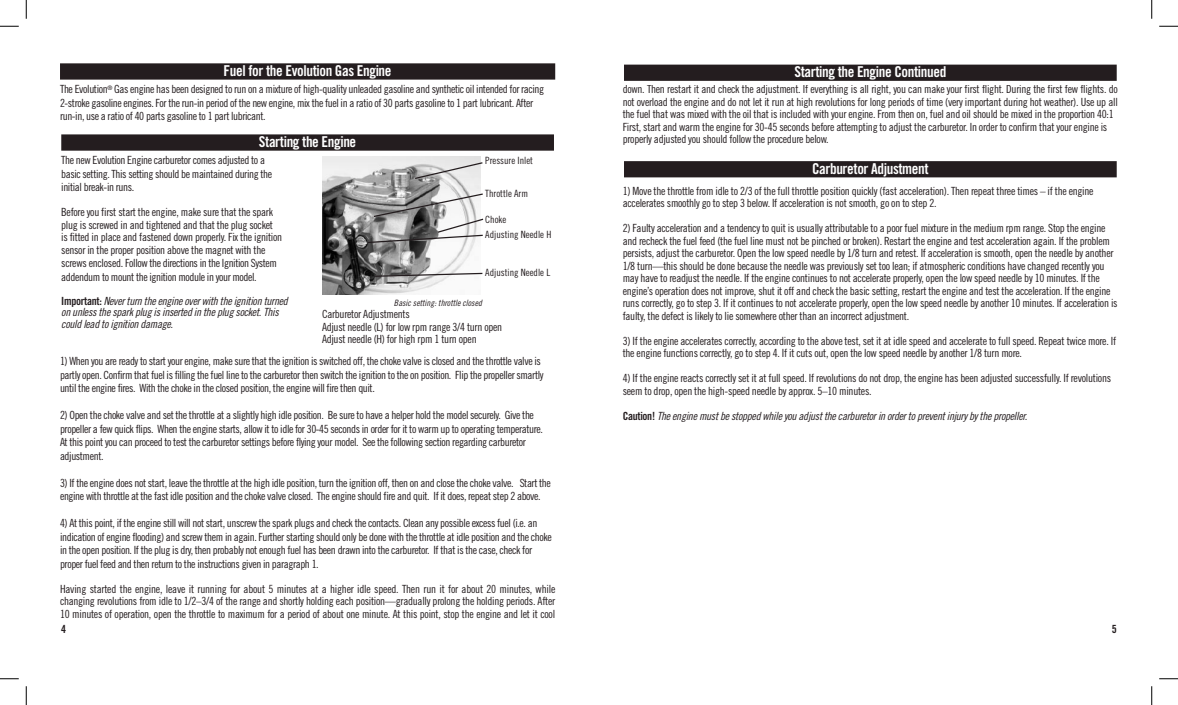
<style>
.page{position:relative;width:1178px;height:705px;background:#fff}
.page>*{position:absolute;margin:0;border:0;box-sizing:border-box;transform-origin:0 0}
.t1{font:15px "Trade Gothic LT Std Bd Cn 20";letter-spacing:-.025em;color:#fff}
.t2{font:11.25px/12.5px "Trade Gothic LT Std Cn 18";letter-spacing:-.025em;color:#241d1f}
.t3{font:11.25px/11.2px "Trade Gothic LT Std Cn 18 Obl";letter-spacing:-.025em;color:#241d1f}
.t4{font:11.25px "Trade Gothic LT Std Bd Cn 20";color:#241d1f}
.t5{font:10px "Trade Gothic LT Std Cn 18";color:#241d1f}
.t6{font:8.75px "Trade Gothic LT Std Cn 18 Obl";color:#241d1f}
.s1{font-family:"Trade Gothic LT Std Bd Cn 20"}
</style>
<div class="page">
<div style="left:61px;top:134px;width:493px;height:17px;background:#241d1f"></div>
<img style="left:322px;top:157px;width:159px;height:138px">
<svg style="left:624px;top:64px;width:493px;height:17px"></svg>
<div style="left:624px;top:65px;width:492px;height:16px;background:#241d1f"></div>
<div style="left:60px;top:63px;width:495px;height:17px;background:#241d1f"></div>
<svg style="left:413px;top:161px;width:70px;height:19px"></svg>
<svg style="left:374px;top:272px;width:109px;height:6px"></svg>
<svg style="left:366px;top:193px;width:118px;height:51px"></svg>
<svg style="left:624px;top:161px;width:493px;height:17px"></svg>
<div style="left:624px;top:161px;width:492px;height:16px;background:#241d1f"></div>
<svg style="left:0;top:25px;width:19px;height:2px"></svg>
<svg style="left:1159px;top:25px;width:19px;height:2px"></svg>
<svg style="left:0;top:678px;width:19px;height:2px"></svg>
<svg style="left:1159px;top:678px;width:19px;height:2px"></svg>
<svg style="left:25px;top:0;width:2px;height:19px"></svg>
<svg style="left:25px;top:686px;width:2px;height:19px"></svg>
<svg style="left:1151px;top:0;width:1px;height:19px"></svg>
<svg style="left:1151px;top:686px;width:1px;height:19px"></svg>
<h1 class="t1" style="left:224px;top:61px;width:169px">Fuel for the Evolution Gas Engine</h1>
<h1 class="t1" style="left:794px;top:63px;width:153px">Starting the Engine Continued</h1>
<p class="t2" style="left:60px;top:82px;width:485px;line-height:13.5px">The Evolution<sup>®</sup> Gas engine has been designed to run on a mixture of high-quality unleaded gasoline and synthetic oil intended for racing<br>2-stroke gasoline engines. For the run-in period of the new engine, mix the fuel in a ratio of 30 parts gasoline to 1 part lubricant. After run-in, use a ratio of 40 parts gasoline to 1 part lubricant.</p>
<p class="t2" style="left:622px;top:83px;width:496px">down. Then restart it and check the adjustment. If everything is all right, you can make your first flight. During the first few flights. do not overload the engine and do not let it run at high revolutions for long periods of time (very important during hot weather). Use up all the fuel that was mixed with the oil that is included with your engine. From then on, fuel and oil should be mixed in the proportion 40:1<br>First, start and warm the engine for 30-45 seconds before attempting to adjust the carburetor. In order to confirm that your engine is properly adjusted you should follow the procedure below.</p>
<h1 class="t1" style="left:259px;top:132px;width:99px">Starting the Engine</h1>
<p class="t2" style="left:61px;top:154px;width:212px;line-height:13.5px">The new Evolution Engine carburetor comes adjusted to a basic setting. This setting should be maintained during the initial break-in runs.</p>
<p class="t2" style="left:61px;top:206px;width:222px;line-height:12.9px">Before you first start the engine, make sure that the spark plug is screwed in and tightened and that the plug socket is fitted in place and fastened down properly. Fix the ignition sensor in the proper position above the magnet with the screws enclosed. Follow the directions in the Ignition System addendum to mount the ignition module in your model.</p>
<p class="t3" style="left:61px;top:295px;width:228px"><span class="s1">Important:</span> Never turn the engine over with the ignition turned on unless the spark plug is inserted in the plug socket. This</p>
<p class="t3" style="left:61px;top:319px;width:113px">could lead to ignition damage.</p>
<p class="t2" style="left:322px;top:308px;width:182px">Carburetor Adjustments<br>Adjust needle (L) for low rpm range 3/4 turn open<br>Adjust needle (H) for high rpm 1 turn open</p>
<p class="t5" style="left:485px;top:155px;width:49px">Pressure Inlet</p>
<h1 class="t1" style="left:812px;top:159px;width:118px">Carburetor Adjustment</h1>
<p class="t5" style="left:485px;top:187px;width:44px">Throttle Arm</p>
<p class="t2" style="left:622px;top:184px;width:472px">1) Move the throttle from idle to 2/3 of the full throttle position quickly (fast acceleration). Then repeat three times – if the engine accelerates smoothly go to step 3 below. If acceleration is not smooth, go on to step 2.</p>
<p class="t2" style="left:622px;top:222px;width:496px">2) Faulty acceleration and a tendency to quit is usually attributable to a poor fuel mixture in the medium rpm range. Stop the engine and recheck the fuel feed (the fuel line must not be pinched or broken). Restart the engine and test acceleration again. If the problem persists, adjust the carburetor. Open the low speed needle by 1/8 turn and retest. If acceleration is smooth, open the needle by another 1/8 turn—this should be done because the needle was previously set too lean; if atmospheric conditions have changed recently you may have to readjust the needle. If the engine continues to not accelerate properly, open the low speed needle by 10 minutes. If the engine’s operation does not improve, shut it off and check the basic setting, restart the engine and test the acceleration. If the engine runs correctly, go to step 3. If it continues to not accelerate properly, open the low speed needle by another 10 minutes. If acceleration is faulty, the defect is likely to lie somewhere other than an incorrect adjustment.</p>
<p class="t2" style="left:622px;top:334px;width:495px">3) If the engine accelerates correctly, according to the above test, set it at idle speed and accelerate to full speed. Repeat twice more. If the engine functions correctly, go to step 4. If it cuts out, open the low speed needle by another 1/8 turn more.</p>
<p class="t2" style="left:622px;top:372px;width:490px">4) If the engine reacts correctly set it at full speed. If revolutions do not drop, the engine has been adjusted successfully. If revolutions seem to drop, open the high-speed needle by approx. 5–10 minutes.</p>
<p class="t3" style="left:622px;top:410px;width:406px"><span class="s1">Caution!</span> The engine must be stopped while you adjust the carburetor in order to prevent injury by the propeller.</p>
<p class="t5" style="left:485px;top:213px;width:23px">Choke</p>
<p class="t5" style="left:485px;top:229px;width:68px">Adjusting Needle H</p>
<p class="t5" style="left:485px;top:267px;width:66px">Adjusting Needle L</p>
<p class="t6" style="left:394px;top:298px;width:89px">Basic setting: throttle closed</p>
<p class="t2" style="left:60px;top:354px;width:485px;line-height:13.5px">1) When you are ready to start your engine, make sure that the ignition is switched off, the choke valve is closed and the throttle valve is partly open. Confirm that fuel is filling the fuel line to the carburetor then switch the ignition to the on position. Flip the propeller smartly until the engine fires. With the choke in the closed position, the engine will fire then quit.</p>
<p class="t2" style="left:60px;top:408px;width:484px;line-height:13.5px">2) Open the choke valve and set the throttle at a slightly high idle position. Be sure to have a helper hold the model securely. Give the propeller a few quick flips. When the engine starts, allow it to idle for 30-45 seconds in order for it to warm up to operating temperature.<br>At this point you can proceed to test the carburetor settings before flying your model. See the following section regarding carburetor adjustment.</p>
<p class="t2" style="left:60px;top:476px;width:492px;line-height:13.5px">3) If the engine does not start, leave the throttle at the high idle position, turn the ignition off, then on and close the choke valve. Start the engine with throttle at the fast idle position and the choke valve closed. The engine should fire and quit. If it does, repeat step 2 above.</p>
<p class="t2" style="left:60px;top:516px;width:493px;line-height:13.5px">4) At this point, if the engine still will not start, unscrew the spark plugs and check the contacts. Clean any possible excess fuel (i.e. an indication of engine flooding) and screw them in again. Further starting should only be done with the throttle at idle position and the choke in the open position. If the plug is dry, then probably not enough fuel has been drawn into the carburetor. If that is the case, check for proper fuel feed and then return to the instructions given in paragraph 1.</p>
<p class="t2" style="left:60px;top:582px;width:497px;text-align:justify">Having started the engine, leave it running for about 5 minutes at a higher idle speed. Then run it for about 20 minutes, while changing revolutions from idle to 1/2–3/4 of the range and shortly holding each position—gradually prolong the holding periods. After 10 minutes of operation, open the throttle to maximum for a period of about one minute. At this point, stop the engine and let it cool</p>
<p class="t4" style="left:61px;top:622px;width:6px">4</p>
<p class="t4" style="left:1111px;top:622px;width:6px">5</p>
</div>
